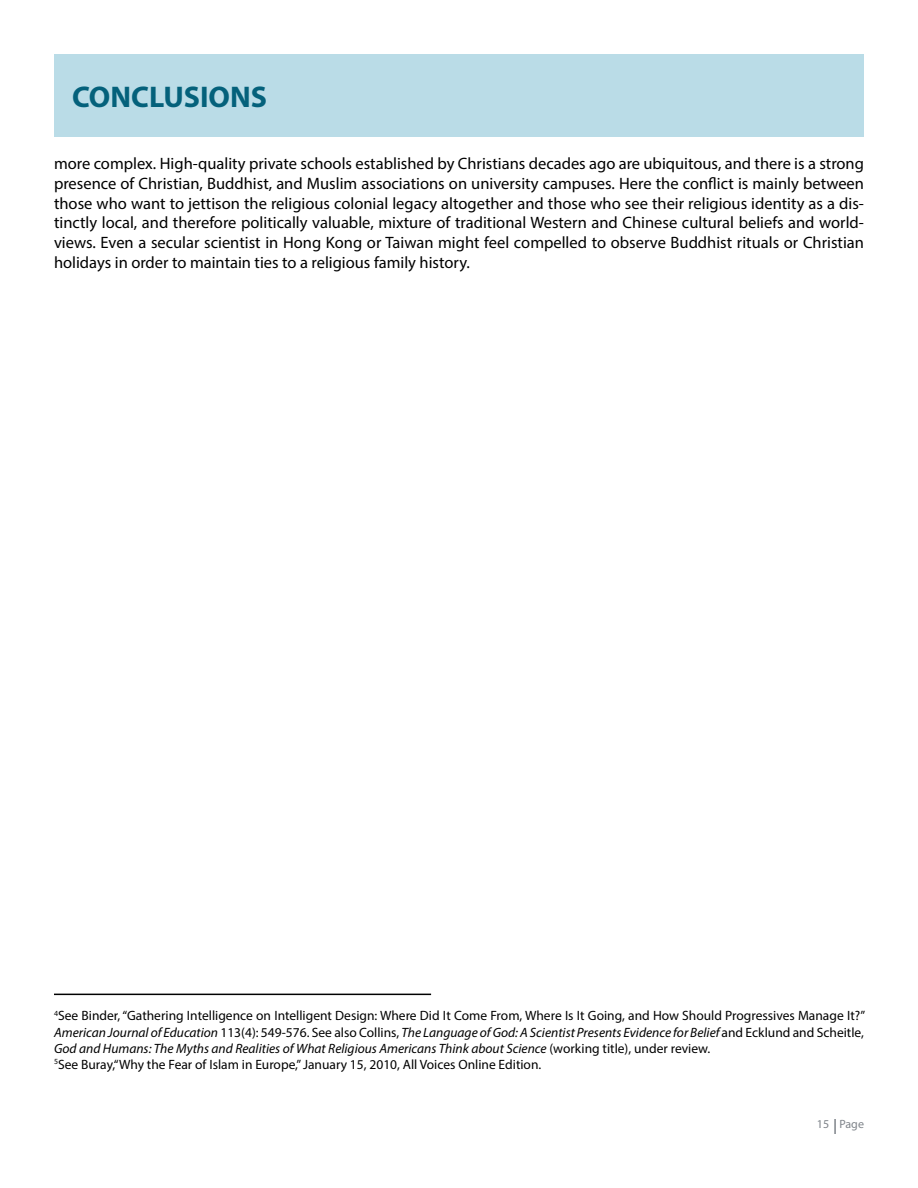
<style>
.page{position:relative;width:918px;height:1188px;background:#fff}
.page>*{position:absolute;margin:0;border:0;box-sizing:border-box;transform-origin:0 0}
.t1{font:700 30px "Myriad Pro";color:#04617b}
.t2{font:16.5px/19.8px "Myriad Pro";color:#000;text-align:justify}
.t3{font:13.5px/16.2px "Myriad Pro";color:#000}
.t4{font:12px "Myriad Pro";color:#7f848a}
.s1{font-style:italic}
</style>
<div class="page">
<svg style="left:834px;top:1119px;width:2px;height:15px"></svg>
<div style="left:54px;top:54px;width:810px;height:83px;background:#badce7"></div>
<hr style="left:54px;top:994px;width:377px;height:1px;background:#000">
<h1 class="t1" style="left:72px;top:77px;width:197px">CONCLUSIONS</h1>
<p class="t2" style="left:54px;top:153px;width:812px">more complex. High-quality private schools established by Christians decades ago are ubiquitous, and there is a strong presence of Christian, Buddhist, and Muslim associations on university campuses. Here the conflict is mainly between those who want to jettison the religious colonial legacy altogether and those who see their religious identity as a dis&shy;tinctly local, and therefore politically valuable, mixture of traditional Western and Chinese cultural beliefs and world&shy;views. Even a secular scientist in Hong Kong or Taiwan might feel compelled to observe Buddhist rituals or Christian holidays in order to maintain ties to a religious family history.</p>
<p class="t3" style="left:54px;top:1008px;width:813px"><sup>4</sup>See Binder, “Gathering Intelligence on Intelligent Design: Where Did It Come From, Where Is It Going, and How Should Progressives Manage It?” <span class="s1">American Journal of Education</span> 113(4): 549-576. See also Collins, <span class="s1">The Language of God: A Scientist Presents Evidence for Belief</span> and Ecklund and Scheitle, <span class="s1">God and Humans: The Myths and Realities of What Religious Americans Think about Science</span> (working title), under review.<br><sup>5</sup>See Buray,“Why the Fear of Islam in Europe,” January 15, 2010, All Voices Online Edition.</p>
<p class="t4" style="left:817px;top:1117px;width:49px">15 Page</p>
</div>
